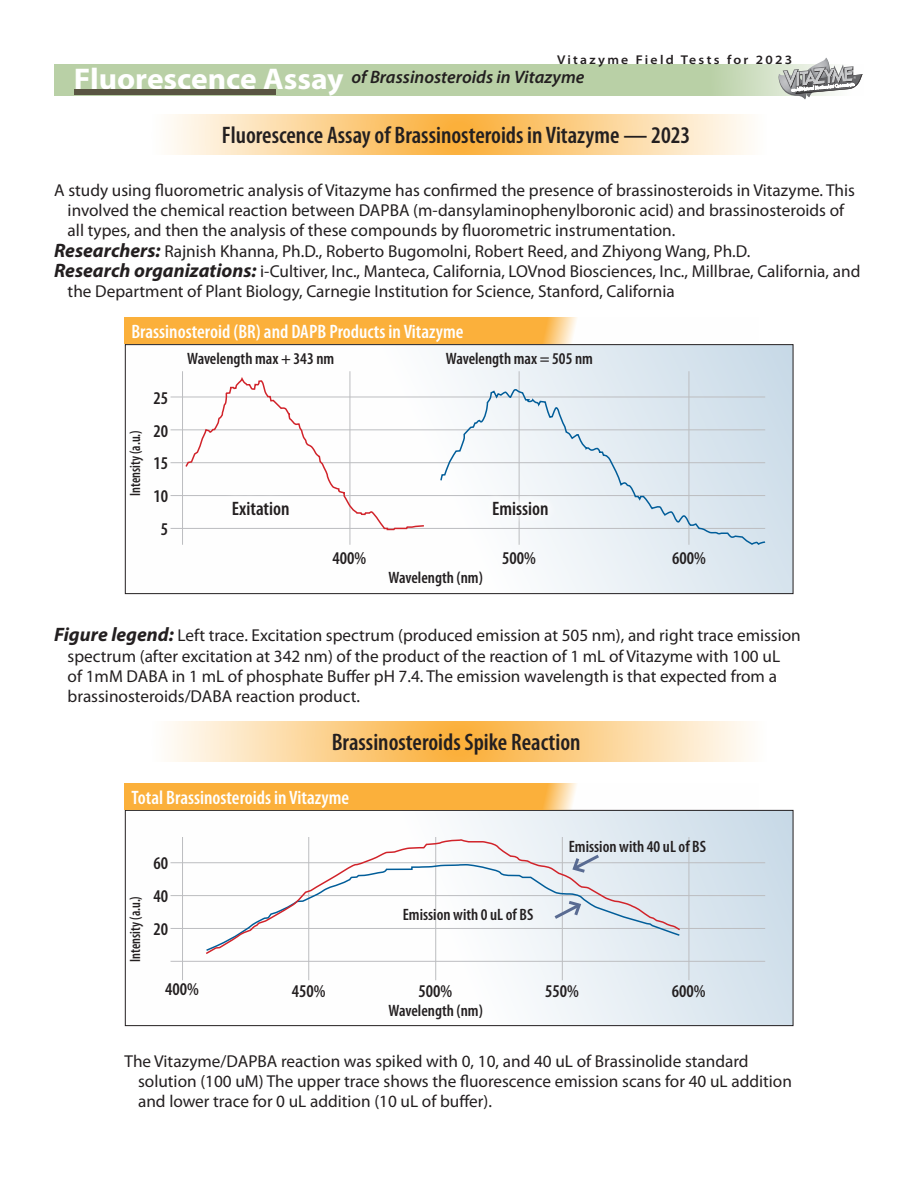
<style>
.page{position:relative;width:918px;height:1188px;background:#fff}
.page>*{position:absolute;margin:0;border:0;box-sizing:border-box;transform-origin:0 0}
.Section_Heads{font:600 condensed 24px "Myriad Pro";color:#231f20}
.Bar_Chart_Heads{font:600 condensed 19.5px "Myriad Pro";color:#fff}
.t1{font:600 condensed 19.5px "Myriad Pro";color:#231f20}
.t2{font:600 condensed 18px "Myriad Pro";color:#231f20}
.t3{font:italic 600 18px "Myriad Pro";color:#231f20}
.Text{font:17.25px/20.2px "Myriad Pro";color:#231f20}
.t4{font:600 condensed 16.5px "Myriad Pro";color:#231f20}
.t5{font:600 condensed 15px "Myriad Pro";color:#231f20;scale:.9 1}
.t6{font:600 semi-expanded 12.75px "Myriad Pro";letter-spacing:.18em;color:#231f20}
.s1{font-weight:700;font-style:normal;font-size:30px;color:#fff}
.s2{font-weight:700;font-style:italic;font-size:19.5px}
</style>
<div class="page">
<div style="left:54px;top:64px;width:810px;height:31px;background:#b9d0a6"></div>
<svg style="left:777px;top:57px;width:87px;height:43px"></svg>
<div style="left:74px;top:89px;width:202px;height:6px;background:#595542"></div>
<svg style="left:169px;top:722px;width:580px;height:40px;background:#fcd496"></svg>
<svg style="left:169px;top:115px;width:580px;height:40px;background:#fcd496"></svg>
<svg style="left:170px;top:346px;width:621px;height:246px"></svg>
<div style="left:125px;top:344px;width:668px;height:250px;border:1px solid #231f20"></div>
<hr style="left:171px;top:397px;width:594px;height:1px;background:#bcbdc0">
<hr style="left:182px;top:371px;width:1px;height:174px;background:#bcbdc0">
<hr style="left:689px;top:371px;width:1px;height:174px;background:#bcbdc0">
<hr style="left:350px;top:371px;width:1px;height:174px;background:#bcbdc0">
<hr style="left:519px;top:371px;width:1px;height:174px;background:#bcbdc0">
<hr style="left:171px;top:462px;width:594px;height:1px;background:#bcbdc0">
<hr style="left:171px;top:495px;width:594px;height:1px;background:#bcbdc0">
<hr style="left:171px;top:429px;width:594px;height:1px;background:#bcbdc0">
<hr style="left:171px;top:528px;width:594px;height:1px;background:#bcbdc0">
<div style="left:125px;top:317px;width:452px;height:27px;background:#fbb03b"></div>
<svg style="left:184px;top:378px;width:242px;height:153px"></svg>
<svg style="left:439px;top:389px;width:327px;height:157px"></svg>
<div style="left:483px;top:491px;width:75px;height:34px;background:#f0f5f8"></div>
<div style="left:484px;top:492px;width:72px;height:32px;background:#fff"></div>
<div style="left:125px;top:811px;width:668px;height:215px;background:linear-gradient(to right,#fff,#d8e5ee)"></div>
<div style="left:125px;top:810px;width:668px;height:216px;border:1px solid #231f20"></div>
<hr style="left:171px;top:862px;width:594px;height:1px;background:#bcbdc0">
<hr style="left:182px;top:837px;width:1px;height:143px;background:#bcbdc0">
<hr style="left:435px;top:837px;width:1px;height:143px;background:#bcbdc0">
<hr style="left:562px;top:837px;width:1px;height:143px;background:#bcbdc0">
<hr style="left:689px;top:837px;width:1px;height:143px;background:#bcbdc0">
<hr style="left:308px;top:837px;width:1px;height:143px;background:#bcbdc0">
<hr style="left:171px;top:928px;width:594px;height:1px;background:#bcbdc0">
<hr style="left:171px;top:961px;width:594px;height:1px;background:#bcbdc0">
<hr style="left:171px;top:895px;width:594px;height:1px;background:#bcbdc0">
<svg style="left:125px;top:783px;width:634px;height:27px;fill:#fbb03b"></svg>
<svg style="left:204px;top:839px;width:477px;height:117px"></svg>
<svg style="left:205px;top:852px;width:476px;height:100px"></svg>
<p class="t6" style="left:557px;top:51px;width:237px">Vitazyme Field Tests for 2023</p>
<p class="t3" style="left:74px;top:66px;width:512px"><span class="s1">Fluorescence Assay</span> of Brassinosteroids in Vitazyme</p>
<p class="Section_Heads" style="left:222px;top:120px;width:470px">Fluorescence Assay of Brassinosteroids in Vitazyme — 2023</p>
<p class="Text" style="left:68px;top:180px;width:789px;text-indent:-14px">A study using fluorometric analysis of Vitazyme has confirmed the presence of brassinosteroids in Vitazyme. This involved the chemical reaction between DAPBA (m-dansylaminophenylboronic acid) and brassinosteroids of all types, and then the analysis of these compounds by fluorometric instrumentation.</p>
<p class="Text" style="left:54px;top:240px;width:698px"><span class="s2">Researchers:</span> Rajnish Khanna, Ph.D., Roberto Bugomolni, Robert Reed, and Zhiyong Wang, Ph.D.</p>
<p class="Text" style="left:68px;top:261px;width:794px;text-indent:-14px"><span class="s2">Research organizations:</span> i-Cultiver, Inc., Manteca, California, LOVnod Biosciences, Inc., Millbrae, California, and the Department of Plant Biology, Carnegie Institution for Science, Stanford, California</p>
<p class="Bar_Chart_Heads" style="left:131px;top:319px;width:334px">Brassinosteroid (BR) and DAPB Products in Vitazyme</p>
<p class="t5" style="left:126px;top:496px;width:74px;rotate:-90deg">Intensity (a.u.)</p>
<p class="t2" style="left:154px;top:387px;width:16px">25</p>
<p class="t2" style="left:154px;top:420px;width:16px">20</p>
<p class="t2" style="left:154px;top:452px;width:16px">15</p>
<p class="t2" style="left:154px;top:485px;width:16px">10</p>
<p class="t2" style="left:161px;top:518px;width:9px">5</p>
<p class="t4" style="left:187px;top:348px;width:149px">Wavelength max + 343 nm</p>
<p class="t4" style="left:446px;top:348px;width:149px">Wavelength max = 505 nm</p>
<p class="t1" style="left:232px;top:496px;width:59px">Exitation</p>
<p class="t1" style="left:492px;top:496px;width:58px">Emission</p>
<p class="t2" style="left:332px;top:547px;width:35px">400%</p>
<p class="t2" style="left:502px;top:547px;width:35px">500%</p>
<p class="t2" style="left:672px;top:547px;width:35px">600%</p>
<p class="t4" style="left:389px;top:567px;width:96px">Wavelength (nm)</p>
<p class="Text" style="left:68px;top:625px;width:735px;text-indent:-14px"><span class="s2">Figure legend:</span> Left trace. Excitation spectrum (produced emission at 505 nm), and right trace emission spectrum (after excitation at 342 nm) of the product of the reaction of 1 mL of Vitazyme with 100 uL<br>of 1mM DABA in 1 mL of phosphate Buffer pH 7.4. The emission wavelength is that expected from a brassinosteroids/DABA reaction product.</p>
<p class="Section_Heads" style="left:332px;top:727px;width:250px">Brassinosteroids Spike Reaction</p>
<p class="Bar_Chart_Heads" style="left:131px;top:785px;width:219px">Total Brassinosteroids in Vitazyme</p>
<p class="t5" style="left:126px;top:962px;width:74px;rotate:-90deg">Intensity (a.u.)</p>
<p class="t2" style="left:154px;top:852px;width:16px">60</p>
<p class="t2" style="left:154px;top:885px;width:16px">40</p>
<p class="t2" style="left:154px;top:918px;width:16px">20</p>
<p class="t4" style="left:403px;top:904px;width:132px">Emission with 0 uL of BS</p>
<p class="t4" style="left:569px;top:836px;width:139px">Emission with 40 uL of BS</p>
<p class="t2" style="left:165px;top:977px;width:35px">400%</p>
<p class="t2" style="left:292px;top:980px;width:35px">450%</p>
<p class="t2" style="left:418px;top:980px;width:35px">500%</p>
<p class="t2" style="left:545px;top:980px;width:35px">550%</p>
<p class="t2" style="left:672px;top:980px;width:35px">600%</p>
<p class="t4" style="left:389px;top:1001px;width:96px">Wavelength (nm)</p>
<p class="Text" style="left:138px;top:1050px;width:655px;text-indent:-14px">The Vitazyme/DAPBA reaction was spiked with 0, 10, and 40 uL of Brassinolide standard solution (100 uM) The upper trace shows the fluorescence emission scans for 40 uL addition and lower trace for 0 uL addition (10 uL of buffer).</p>
</div>
